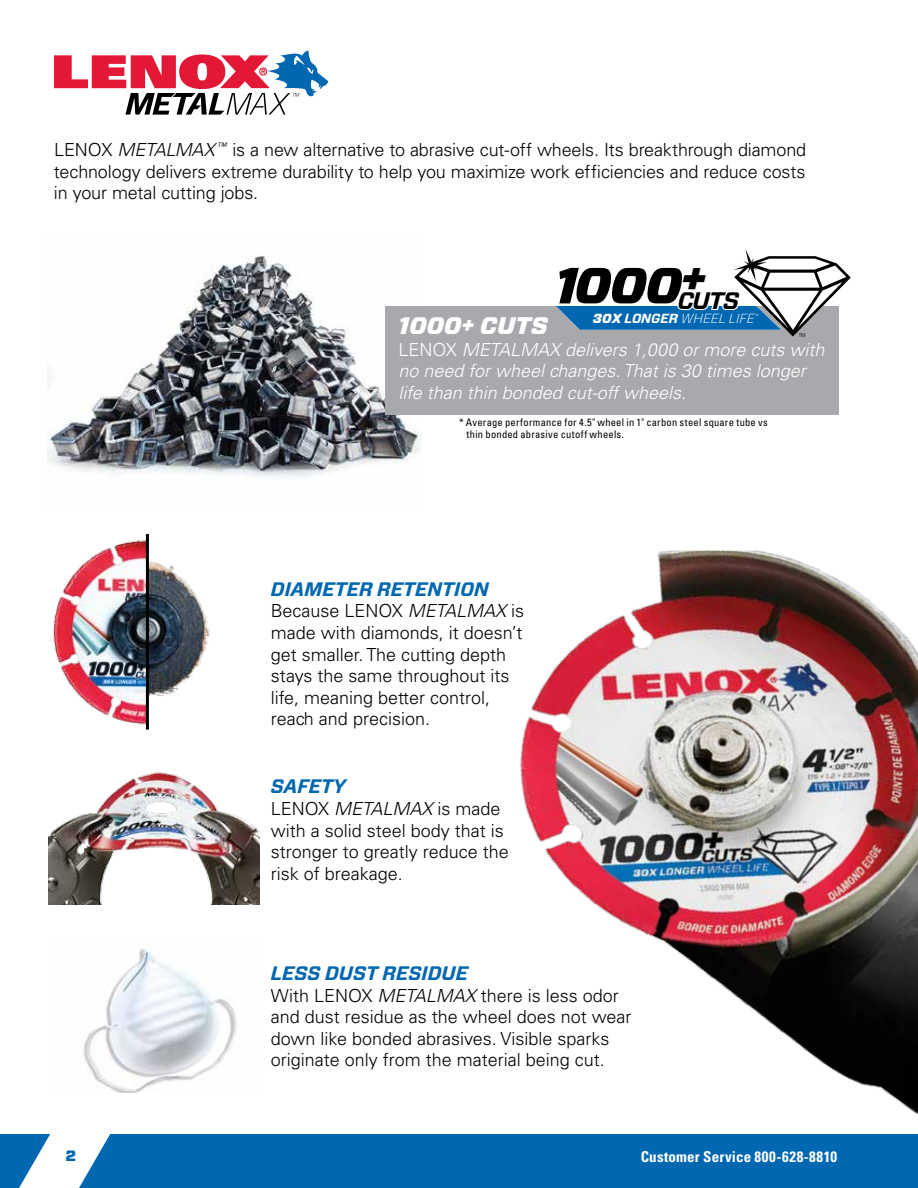
<style>
.page{position:relative;width:918px;height:1188px;background:#fff}
.page>*{position:absolute;margin:0;border:0;box-sizing:border-box;transform-origin:0 0}
.t1{font:italic 900 50.7px "Forza";color:#000}
.t2{font:italic 900 24px "Forza";color:#fff}
.t3{font:italic 700 19.5px "Forza";color:#0067b1}
.t4{font:300 18px/21.6px "Univers LT Std";color:#000}
.t5{font:italic 300 18px/21.6px "Univers LT Std";color:#fff}
.t6{font:300 18px "Univers LT Std";color:#fff}
.t7{font:700 condensed 15px "Univers LT Std";letter-spacing:.015em;color:#fff}
.t8{font:900 15px "Forza";color:#0067b1}
.t9{font:italic 300 13.2px "Forza";color:#fff}
.t10{font:condensed 10.5px/12px "Univers LT Std";letter-spacing:.025em;color:#000}
.t11{font:300 condensed 5.55px "Univers";color:#000}
.s1{font-style:italic}
.s2{font-size:47.7px}
.s3{font-weight:900}
.s4{font-weight:700}
</style>
<div class="page">
<svg style="left:54px;top:51px;width:274px;height:64px"></svg>
<div style="left:0;top:1134px;width:918px;height:54px;background:#0067b1"></div>
<svg style="left:19px;top:1134px;width:91px;height:54px"></svg>
<img style="left:47px;top:255px;width:374px;height:223px">
<div style="left:386px;top:306px;width:453px;height:109px;background:#a7a9ac"></div>
<svg style="left:556px;top:249px;width:295px;height:88px"></svg>
<img style="left:52px;top:534px;width:158px;height:196px">
<img style="left:48px;top:772px;width:212px;height:132px">
<img style="left:84px;top:948px;width:153px;height:145px">
<hr style="left:146px;top:534px;width:3px;height:196px;background:#000">
<img style="left:520px;top:550px;width:384px;height:556px">
<img style="left:904px;top:634px;width:14px;height:481px">
<p class="t4" style="left:54px;top:139px;width:754px;text-align:justify">LENOX <span class="s1">METALMAX</span> <sup>™</sup> is a new alternative to abrasive cut-off wheels. Its breakthrough diamond technology delivers extreme durability to help you maximize work efficiencies and reduce costs in your metal cutting jobs.</p>
<h1 class="t1" style="left:555px;top:251px;width:186px">1000<sub>CU</sub><span class="s2">+</span> <sub>TS</sub></h1>
<p class="t9" style="left:593px;top:309px;width:167px"><span class="s3">30X</span> <span class="s4">LONGER</span> WHEEL LIFE<sup>*</sup></p>
<h2 class="t2" style="left:399px;top:309px;width:151px">1000+ CUTS</h2>
<p class="t6" style="left:399px;top:338px;width:92px">LENOX <span class="s1">Metal</span></p>
<p class="t11" style="left:799px;top:331px;width:8px">TM</p>
<p class="t5" style="left:399px;top:339px;width:427px;text-indent:122px">Max delivers 1,000 or more cuts with no need for wheel changes. That is 30 times longer life than thin bonded cut-off wheels.</p>
<p class="t10" style="left:466px;top:416px;width:303px;text-indent:-7px">* Average performance for 4.5" wheel in 1" carbon steel square tube vs thin bonded abrasive cutoff wheels.</p>
<p class="t3" style="left:271px;top:576px;width:219px">DIAMETER RETENTION</p>
<p class="t4" style="left:271px;top:600px;width:165px">Because LENOX <span class="s1">Metal</span></p>
<p class="t4" style="left:271px;top:600px;width:255px;text-indent:195px"><span class="s1">Max</span> is made with diamonds, it doesn’t get smaller. The cutting depth stays the same throughout its life, meaning better control, reach and precision.</p>
<p class="t3" style="left:271px;top:773px;width:76px">Safet y</p>
<p class="t4" style="left:271px;top:798px;width:92px">LENOX <span class="s1">Metal</span></p>
<p class="t4" style="left:271px;top:798px;width:240px;text-indent:122px"><span class="s1">Max</span> is made with a solid steel body that is stronger to greatly reduce the risk of breakage.</p>
<p class="t3" style="left:271px;top:960px;width:199px">LESS DUST RESIDUE</p>
<p class="t4" style="left:271px;top:984px;width:135px">With LENOX <span class="s1">Metal</span></p>
<p class="t4" style="left:271px;top:984px;width:362px;text-indent:165px"><span class="s1">Max</span> there is less odor and dust residue as the wheel does not wear down like bonded abrasives. Visible sparks originate only from the material being cut.</p>
<p class="t8" style="left:65px;top:1145px;width:12px">2</p>
<p class="t7" style="left:641px;top:1147px;width:198px">Customer Service 800-628-8810</p>
</div>
